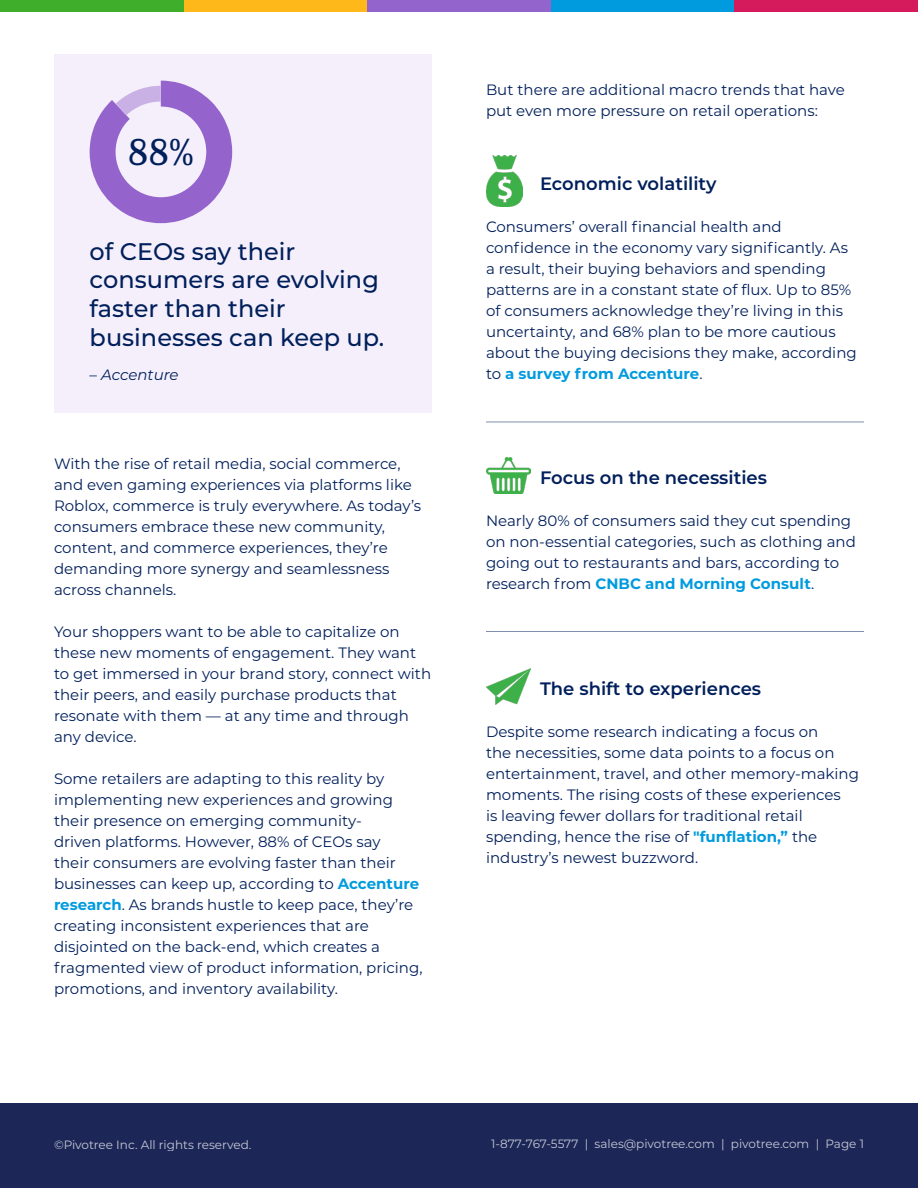
<style>
.page{position:relative;width:918px;height:1188px;background:#fff}
.page>*{position:absolute;margin:0;border:0;box-sizing:border-box;transform-origin:0 0}
.t1{font:500 36px "Domine";color:#001f5b}
.t2{font:500 24px/28.8px "Montserrat";color:#001f5b}
.t3{font:600 18px "Montserrat";color:#001f5b}
.t4{font:15px/21px "Montserrat";color:#001f5b}
.t5{font:italic 15px "Montserrat";letter-spacing:-.005em;color:#001f5b}
.t6{font:12px "Montserrat";color:#fff}
.s1{font-style:normal}
.s2{font-weight:700;color:#009bde}
</style>
<div class="page">
<div style="left:54px;top:54px;width:378px;height:359px;background:#f4effa"></div>
<svg style="left:90px;top:81px;width:142px;height:142px"></svg>
<img style="left:486px;top:156px;width:37px;height:51px">
<img style="left:486px;top:458px;width:44px;height:36px">
<img style="left:486px;top:668px;width:44px;height:36px">
<hr style="left:486px;top:422px;width:378px;height:1px;background:#808fad">
<hr style="left:486px;top:631px;width:378px;height:1px;background:#808fad">
<div style="left:1px;top:0;width:183px;height:12px;background:#3fae2a"></div>
<div style="left:184px;top:0;width:184px;height:12px;background:#ffb819"></div>
<div style="left:368px;top:0;width:183px;height:12px;background:#9364cc"></div>
<div style="left:551px;top:0;width:184px;height:12px;background:#009bde"></div>
<div style="left:735px;top:0;width:183px;height:12px;background:#d61b5d"></div>
<div style="left:0;top:1104px;width:918px;height:84px;background:#1c2758"></div>
<h1 class="t1" style="left:128px;top:132px;width:68px">88%</h1>
<h2 class="t2" style="left:90px;top:236px;width:296px">of CEOs say their consumers are evolving faster than their businesses can keep up.</h2>
<p class="t5" style="left:90px;top:364px;width:91px"><span class="s1">–</span> Accenture</p>
<p class="t4" style="left:54px;top:453px;width:369px">With the rise of retail media, social commerce, and even gaming experiences via platforms like Roblox, commerce is truly everywhere. As today’s consumers embrace these new community, content, and commerce experiences, they’re demanding more synergy and seamlessness across channels.</p>
<p class="t4" style="left:54px;top:621px;width:379px">Your shoppers want to be able to capitalize on these new moments of engagement. They want to get immersed in your brand story, connect with their peers, and easily purchase products that resonate with them — at any time and through any device.</p>
<p class="t4" style="left:54px;top:768px;width:370px">Some retailers are adapting to this reality by implementing new experiences and growing their presence on emerging community-<br>driven platforms. However, 88% of CEOs say<br>their consumers are evolving faster than their businesses can keep up, according to <span class="s2">Accenture research</span>. As brands hustle to keep pace, they’re creating inconsistent experiences that are disjointed on the back-end, which creates a fragmented view of product information, pricing, promotions, and inventory availability.</p>
<p class="t4" style="left:486px;top:79px;width:360px">But there are additional macro trends that have put even more pressure on retail operations:</p>
<p class="t3" style="left:540px;top:171px;width:178px">Economic volatility</p>
<p class="t4" style="left:486px;top:215px;width:372px">Consumers’ overall financial health and confidence in the economy vary significantly. As a result, their buying behaviors and spending patterns are in a constant state of flux. Up to 85% of consumers acknowledge they’re living in this uncertainty, and 68% plan to be more cautious about the buying decisions they make, according to <span class="s2">a survey from Accenture</span>.</p>
<p class="t3" style="left:540px;top:465px;width:229px">Focus on the necessities</p>
<p class="t4" style="left:486px;top:510px;width:371px">Nearly 80% of consumers said they cut spending on non-essential categories, such as clothing and going out to restaurants and bars, according to research from <span class="s2">CNBC and Morning Consult</span>.</p>
<p class="t3" style="left:540px;top:676px;width:223px">The shift to experiences</p>
<p class="t4" style="left:486px;top:720px;width:374px">Despite some research indicating a focus on<br>the necessities, some data points to a focus on entertainment, travel, and other memory-making moments. The rising costs of these experiences<br>is leaving fewer dollars for traditional retail spending, hence the rise of <span class="s2">"funflation,”</span> the industry’s newest buzzword.</p>
<p class="t6" style="left:54px;top:1136px;width:199px">©Pivotree Inc. All rights reserved.</p>
<p class="t6" style="left:491px;top:1136px;width:374px">1-877-767-5577 | sales@pivotree.com | pivotree.com | Page 1</p>
</div>
